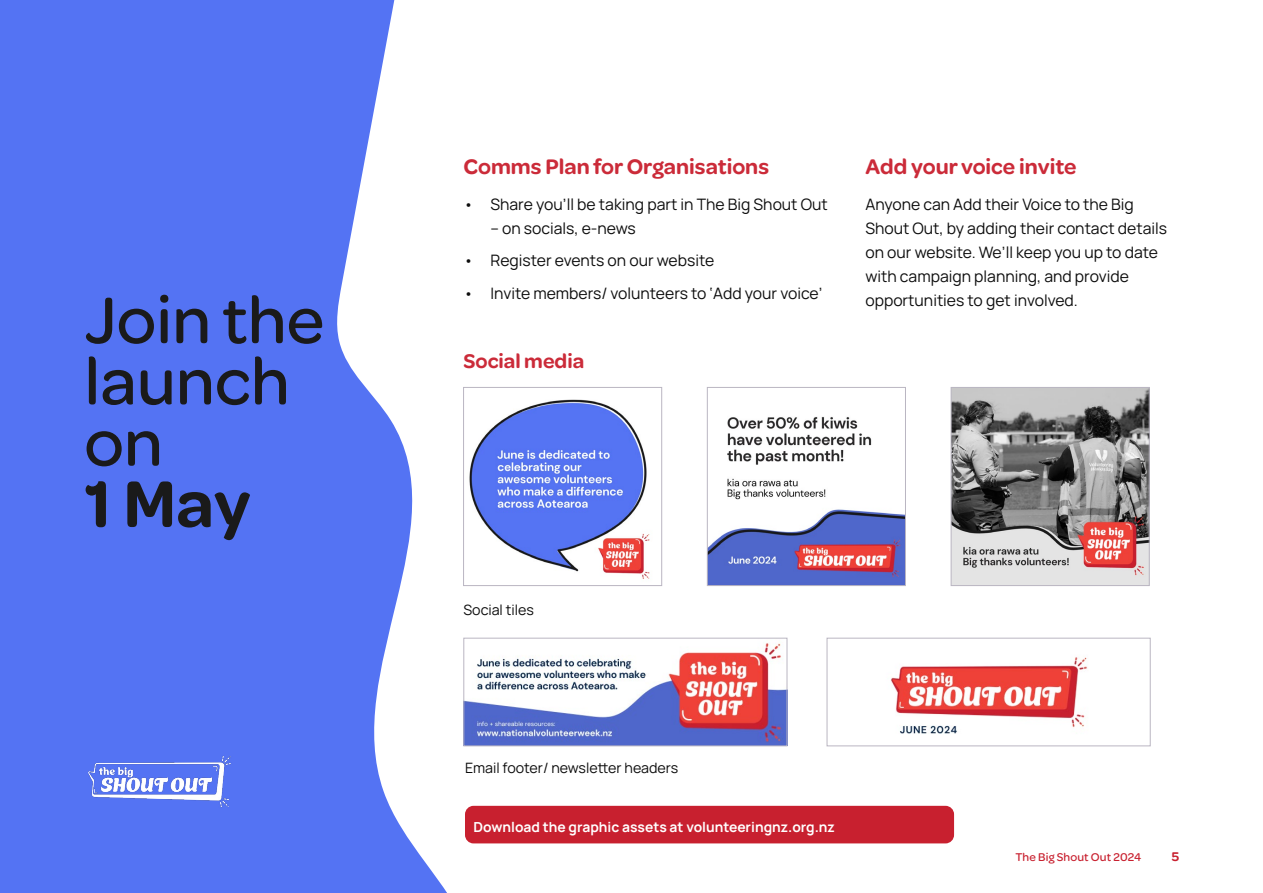
<style>
.page{position:relative;width:1263px;height:893px;background:#fff}
.page>*{position:absolute;margin:0;border:0;box-sizing:border-box;transform-origin:0 0}
.t1{font:500 69.6px/61.2px "Omnes";color:#1a1a1a}
.t2{font:600 69.6px "Omnes";color:#1a1a1a}
.t3{font:600 22.5px "Omnes";color:#cb2b39}
.t4{font:600 21.15px "Omnes";color:#cb2b39}
.t5{font:15.75px/24px "Manrope";color:#0d0d0d}
.t6{font:14.25px "Manrope";color:#0d0d0d}
.t7{font:700 13.8px "Manrope";color:#fff}
.t8{font:600 13.5px "Omnes";color:#c8202f}
.t9{font:500 12px "Omnes";letter-spacing:.01em;color:#c8202f}
</style>
<div class="page">
<svg style="left:0;top:0;width:470px;height:893px;fill:#5473f3"></svg>
<img style="left:465px;top:389px;width:185px;height:195px">
<div style="left:463px;top:387px;width:199px;height:199px;border:1px solid #bab6c2"></div>
<img style="left:709px;top:417px;width:195px;height:167px">
<div style="left:707px;top:387px;width:199px;height:199px;border:1px solid #bab6c2"></div>
<img style="left:953px;top:389px;width:194px;height:195px">
<div style="left:951px;top:387px;width:198px;height:199px;border:1px solid #bab6c2"></div>
<img style="left:465px;top:640px;width:320px;height:104px">
<div style="left:463px;top:638px;width:324px;height:108px;border:1px solid #bab6c2"></div>
<img style="left:891px;top:657px;width:197px;height:77px">
<div style="left:827px;top:638px;width:323px;height:108px;border:1px solid #bab6c2"></div>
<div style="left:465px;top:806px;width:489px;height:37px;background:#c8202f;border-radius:9px"></div>
<img style="left:82px;top:751px;width:154px;height:61px">
<h1 class="t1" style="left:84px;top:285px;width:241px">Join the launch on</h1>
<h1 class="t2" style="left:84px;top:455px;width:168px">1 May</h1>
<h2 class="t3" style="left:463px;top:151px;width:307px">Comms Plan for Organisations</h2>
<p class="t5" style="left:463px;top:191px;width:366px">• Share you’ll be taking part in The Big Shout Out</p>
<p class="t5" style="left:490px;top:215px;width:147px">– on socials, e-news</p>
<p class="t5" style="left:463px;top:248px;width:252px">• Register events on our website</p>
<p class="t5" style="left:463px;top:280px;width:360px">• Invite members/ volunteers to ‘Add your voice’</p>
<h3 class="t4" style="left:463px;top:346px;width:122px">Social media</h3>
<h2 class="t3" style="left:865px;top:151px;width:213px">Add your voice invite</h2>
<p class="t5" style="left:865px;top:191px;width:303px">Anyone can Add their Voice to the Big Shout Out, by adding their contact details on our website. We’ll keep you up to date with campaign planning, and provide opportunities to get involved.</p>
<p class="t6" style="left:463px;top:600px;width:72px">Social tiles</p>
<p class="t6" style="left:465px;top:758px;width:215px">Email footer/ newsletter headers</p>
<p class="t7" style="left:473px;top:817px;width:363px">Download the graphic assets at volunteeringnz.org.nz</p>
<p class="t9" style="left:1015px;top:848px;width:127px">The Big Shout Out 2024</p>
<p class="t8" style="left:1172px;top:847px;width:9px">5</p>
</div>
